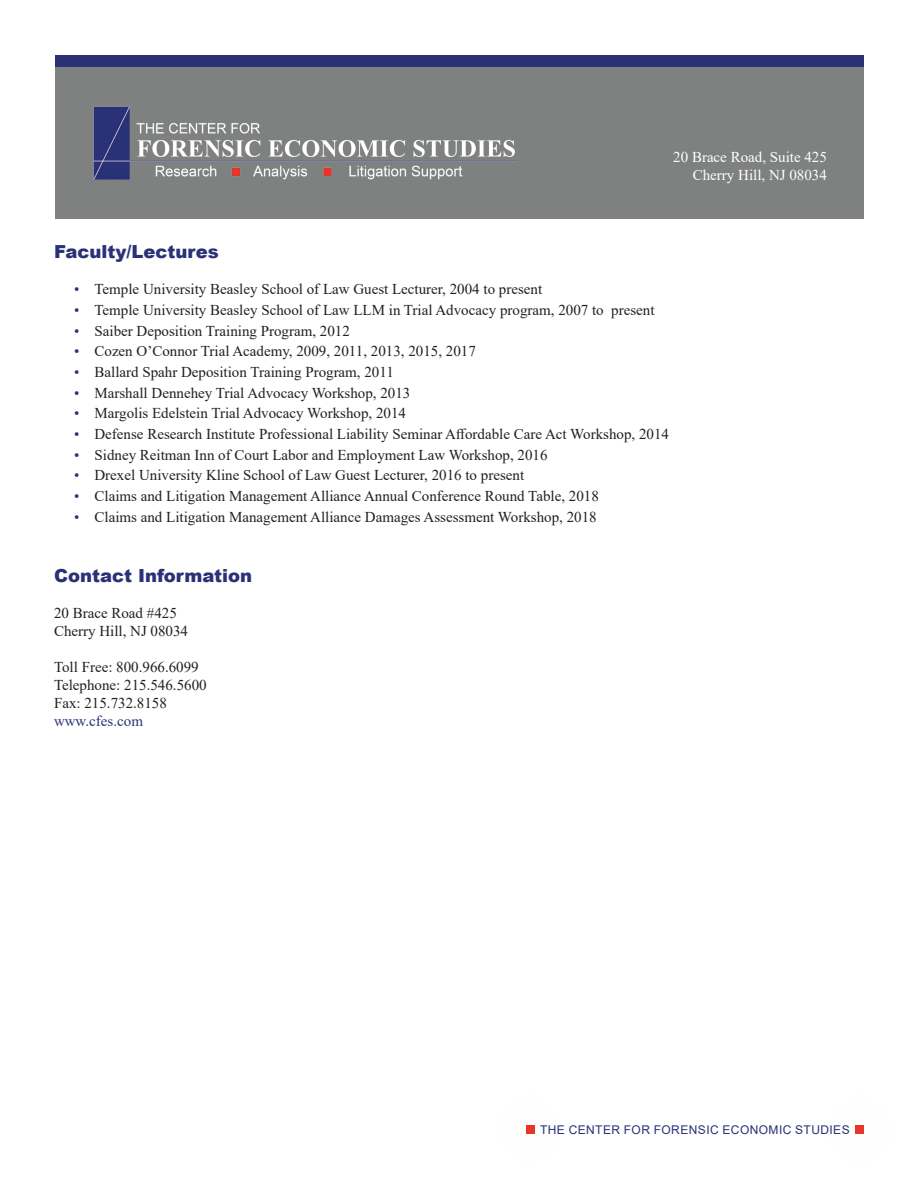
<style>
.page{position:relative;width:918px;height:1188px;background:#fff}
.page>*{position:absolute;margin:0;border:0;box-sizing:border-box;transform-origin:0 0}
.Main{font:900 18px "Arial";color:#2a3177}
.t1{font:15px "Times New Roman";color:#231f20}
.t2{font:15px/18px "Times New Roman";color:#fff;text-align:right}
.t3{font:15px "Times New Roman";color:#2a3177}
.t4{font:12px "Arial";letter-spacing:.035em;color:#2a3177}
.s1{color:#2a3177}
</style>
<div class="page">
<div style="left:56px;top:55px;width:808px;height:12px;background:#2a3177"></div>
<div style="left:56px;top:67px;width:808px;height:152px;background:#7f8080"></div>
<img style="left:93px;top:106px;width:424px;height:74px">
<div style="left:526px;top:1125px;width:9px;height:9px;background:#e83529"></div>
<div style="left:855px;top:1125px;width:9px;height:9px;background:#e83529"></div>
<p class="t2" style="left:673px;top:148px;width:155px">20 Brace Road, Suite 425<br>Cherry Hill, NJ 08034</p>
<p class="Main" style="left:54px;top:239px;width:166px">Faculty/Lectures</p>
<p class="t1" style="left:74px;top:279px;width:470px"><span class="s1">•</span> Temple University Beasley School of Law Guest Lecturer, 2004 to present</p>
<p class="t1" style="left:74px;top:299px;width:582px"><span class="s1">•</span> Temple University Beasley School of Law LLM in Trial Advocacy program, 2007 to present</p>
<p class="t1" style="left:74px;top:320px;width:277px"><span class="s1">•</span> Saiber Deposition Training Program, 2012</p>
<p class="t1" style="left:74px;top:341px;width:403px"><span class="s1">•</span> Cozen O’Connor Trial Academy, 2009, 2011, 2013, 2015, 2017</p>
<p class="t1" style="left:74px;top:361px;width:321px"><span class="s1">•</span> Ballard Spahr Deposition Training Program, 2011</p>
<p class="t1" style="left:74px;top:382px;width:338px"><span class="s1">•</span> Marshall Dennehey Trial Advocacy Workshop, 2013</p>
<p class="t1" style="left:74px;top:403px;width:333px"><span class="s1">•</span> Margolis Edelstein Trial Advocacy Workshop, 2014</p>
<p class="t1" style="left:74px;top:423px;width:596px"><span class="s1">•</span> Defense Research Institute Professional Liability Seminar Affordable Care Act Workshop, 2014</p>
<p class="t1" style="left:74px;top:444px;width:475px"><span class="s1">•</span> Sidney Reitman Inn of Court Labor and Employment Law Workshop, 2016</p>
<p class="t1" style="left:74px;top:465px;width:451px"><span class="s1">•</span> Drexel University Kline School of Law Guest Lecturer, 2016 to present</p>
<p class="t1" style="left:74px;top:486px;width:526px"><span class="s1">•</span> Claims and Litigation Management Alliance Annual Conference Round Table, 2018</p>
<p class="t1" style="left:74px;top:506px;width:524px"><span class="s1">•</span> Claims and Litigation Management Alliance Damages Assessment Workshop, 2018</p>
<p class="Main" style="left:54px;top:563px;width:200px">Contact Information</p>
<p class="t1" style="left:54px;top:603px;width:124px">20 Brace Road #425</p>
<p class="t1" style="left:54px;top:621px;width:136px">Cherry Hill, NJ 08034</p>
<p class="t1" style="left:54px;top:657px;width:146px">Toll Free: 800.966.6099</p>
<p class="t1" style="left:54px;top:675px;width:154px">Telephone: 215.546.5600</p>
<p class="t1" style="left:54px;top:693px;width:114px">Fax: 215.732.8158</p>
<p class="t3" style="left:54px;top:711px;width:91px">www.cfes.com</p>
<p class="t4" style="left:540px;top:1122px;width:311px">THE CENTER FOR FORENSIC ECONOMIC STUDIES</p>
</div>
